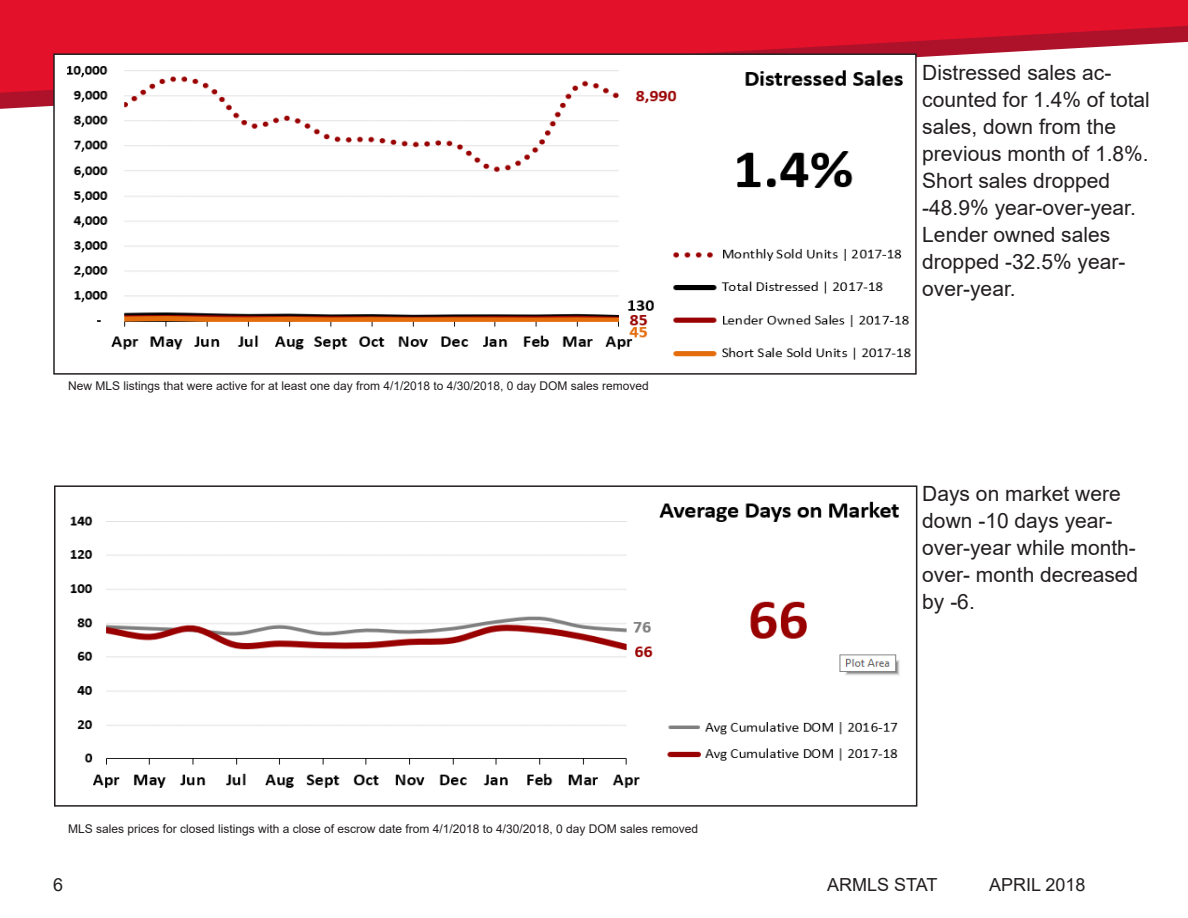
<style>
.page{position:relative;width:1188px;height:918px;background:#fff}
.page>*{position:absolute;margin:0;border:0;box-sizing:border-box;transform-origin:0 0}
.t1{font:21px/27px "Arial";color:#231f20}
.t2{font:18px "Arial";color:#231f20}
.t3{font:12px "Arial";color:#231f20}
.s1{color:#fff}
</style>
<div class="page">
<svg style="left:0;top:93px;width:53px;height:16px"></svg>
<svg style="left:0;top:0;width:1188px;height:93px;fill:#e3112a"></svg>
<img style="left:70px;top:501px;width:830px;height:287px">
<div style="left:54px;top:485px;width:863px;height:322px;border:2px solid #231f20"></div>
<img style="left:56px;top:56px;width:858px;height:304px">
<div style="left:53px;top:53px;width:864px;height:322px;border:2px solid #231f20"></div>
<p class="t3" style="left:68px;top:378px;width:582px">New MLS listings that were active for at least one day from 4/1/2018 to 4/30/2018, 0 day DOM sales removed</p>
<p class="t3" style="left:68px;top:820px;width:632px">MLS sales prices for closed listings with a close of escrow date from 4/1/2018 to 4/30/2018, 0 day DOM sales removed</p>
<p class="t2" style="left:53px;top:872px;width:12px">6</p>
<p class="t1" style="left:922px;top:59px;width:229px">Distressed sales ac&shy;counted for 1.4% of total sales, down from the previous month of 1.8%.</p>
<p class="t1" style="left:922px;top:167px;width:215px">Short sales dropped -48.9% year-over-year.</p>
<p class="t1" style="left:922px;top:221px;width:205px">Lender owned sales dropped -32.5% year&shy;over-year.<span class="s1">7%..</span></p>
<p class="t1" style="left:922px;top:480px;width:217px">Days on market were down -10 days year&shy;over-year while month&shy;over- month decreased by -6.</p>
<p class="t2" style="left:827px;top:872px;width:112px">ARMLS STAT</p>
<p class="t2" style="left:989px;top:872px;width:98px">APRIL 2018</p>
</div>
